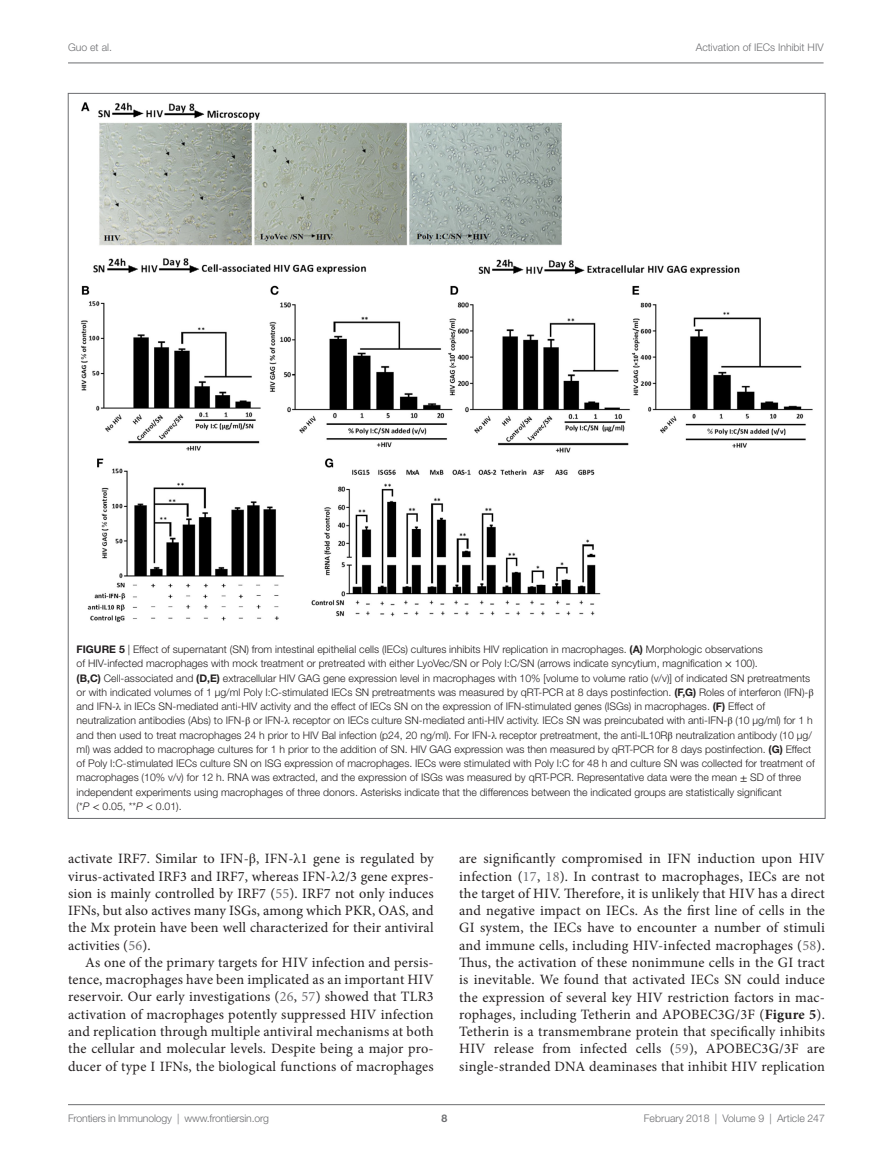
<style>
.page{position:relative;width:893px;height:1170px;background:#fff}
.page>*{position:absolute;margin:0;border:0;box-sizing:border-box;transform-origin:0 0}
.t1{font:14.25px/17.2px "Minion Pro";letter-spacing:.015em;color:#231f20;text-align:justify}
.t2{font:300 10.5px/14.2px "Helvetica Neue LT Std";color:#231f20}
.t3{font:300 10.5px "Helvetica Neue LT Std";color:#6c6d70}
.t4{font:700 10.5px "Helvetica Neue LT Std";color:#6c6d70}
.s1{font-weight:700}
.s2{font-family:"STIX General";font-weight:400}
.s3{font-style:italic}
.s4{font-family:"STIX General"}
.s5{color:#6c6d70}
</style>
<div class="page">
<img style="left:81px;top:102px;width:732px;height:521px">
<hr style="left:68px;top:63px;width:756px;height:1px;background:#6c6d70">
<hr style="left:68px;top:1104px;width:757px;height:1px;background:#6c6d70">
<p class="t3" style="left:68px;top:41px;width:45px">Guo et al.</p>
<p class="t3" style="left:696px;top:41px;width:129px">Activation of IECs Inhibit HIV</p>
<p class="t2" style="left:77px;top:642px;width:740px"><span class="s1">FIGURE 5</span> | Effect of supernatant (SN) from intestinal epithelial cells (IECs) cultures inhibits HIV replication in macrophages. <span class="s1">(A)</span> Morphologic observations<br>of HIV-infected macrophages with mock treatment or pretreated with either LyoVec/SN or Poly I:C/SN (arrows indicate syncytium, magnification <span class="s2">×</span> 100).<br><span class="s1">(B,C)</span> Cell-associated and <span class="s1">(D,E)</span> extracellular HIV GAG gene expression level in macrophages with 10% [volume to volume ratio (v/v)] of indicated SN pretreatments or with indicated volumes of 1 µg/ml Poly I:C-stimulated IECs SN pretreatments was measured by qRT-PCR at 8 days postinfection. <span class="s1">(F,G)</span> Roles of interferon (IFN)-<span class="s2">β </span>and IFN-<span class="s2">λ</span> in IECs SN-mediated anti-HIV activity and the effect of IECs SN on the expression of IFN-stimulated genes (ISGs) in macrophages. <span class="s1">(F)</span> Effect of neutralization antibodies (Abs) to IFN-<span class="s2">β</span> or IFN-<span class="s2">λ</span> receptor on IECs culture SN-mediated anti-HIV activity. IECs SN was preincubated with anti-IFN-<span class="s2">β</span> (10 µg/ml) for 1 h and then used to treat macrophages 24 h prior to HIV Bal infection (p24, 20 ng/ml). For IFN-<span class="s2">λ</span> receptor pretreatment, the anti-IL10R<span class="s2">β</span> neutralization antibody (10 µg/ ml) was added to macrophage cultures for 1 h prior to the addition of SN. HIV GAG expression was then measured by qRT-PCR for 8 days postinfection. <span class="s1">(G)</span> Effect of Poly I:C-stimulated IECs culture SN on ISG expression of macrophages. IECs were stimulated with Poly I:C for 48 h and culture SN was collected for treatment of macrophages (10% v/v) for 12 h. RNA was extracted, and the expression of ISGs was measured by qRT-PCR. Representative data were the mean <span class="s2">±</span> SD of three independent experiments using macrophages of three donors. Asterisks indicate that the differences between the indicated groups are statistically significant<br>(*<span class="s3">P</span> <span class="s2">&lt;</span> 0.05, **<span class="s3">P</span> <span class="s2">&lt;</span> 0.01).</p>
<p class="t1" style="left:68px;top:850px;width:367px">activate IRF7. Similar to IFN-<span class="s4">β</span>, IFN-<span class="s4">λ</span>1 gene is regulated by virus-activated IRF3 and IRF7, whereas IFN-<span class="s4">λ</span>2/3 gene expres&shy;sion is mainly controlled by IRF7 (<span class="s5">55</span>). IRF7 not only induces IFNs, but also actives many ISGs, among which PKR, OAS, and the Mx protein have been well characterized for their antiviral activities (<span class="s5">56</span>).</p>
<p class="t1" style="left:68px;top:953px;width:367px;text-indent:17px">As one of the primary targets for HIV infection and persis&shy;tence, macrophages have been implicated as an important HIV reservoir. Our early investigations (<span class="s5">26</span>, <span class="s5">57</span>) showed that TLR3 activation of macrophages potently suppressed HIV infection and replication through multiple antiviral mechanisms at both the cellular and molecular levels. Despite being a major pro&shy;ducer of type I IFNs, the biological functions of macrophages</p>
<p class="t1" style="left:459px;top:850px;width:367px">are significantly compromised in IFN induction upon HIV infection (<span class="s5">17</span>, <span class="s5">18</span>). In contrast to macrophages, IECs are not the target of HIV. Therefore, it is unlikely that HIV has a direct and negative impact on IECs. As the first line of cells in the GI system, the IECs have to encounter a number of stimuli and immune cells, including HIV-infected macrophages (<span class="s5">58</span>).<br>Thus, the activation of these nonimmune cells in the GI tract is inevitable. We found that activated IECs SN could induce the expression of several key HIV restriction factors in mac&shy;rophages, including Tetherin and APOBEC3G/3F (<span class="s1">Figure 5</span>).<br>Tetherin is a transmembrane protein that specifically inhibits HIV release from infected cells (<span class="s5">59</span>), APOBEC3G/3F are single-stranded DNA deaminases that inhibit HIV replication</p>
<p class="t3" style="left:68px;top:1111px;width:203px">Frontiers in Immunology | www.frontiersin.org</p>
<p class="t3" style="left:644px;top:1111px;width:183px">February 2018 | Volume 9 | Article 247</p>
<p class="t4" style="left:441px;top:1111px;width:7px">8</p>
</div>
